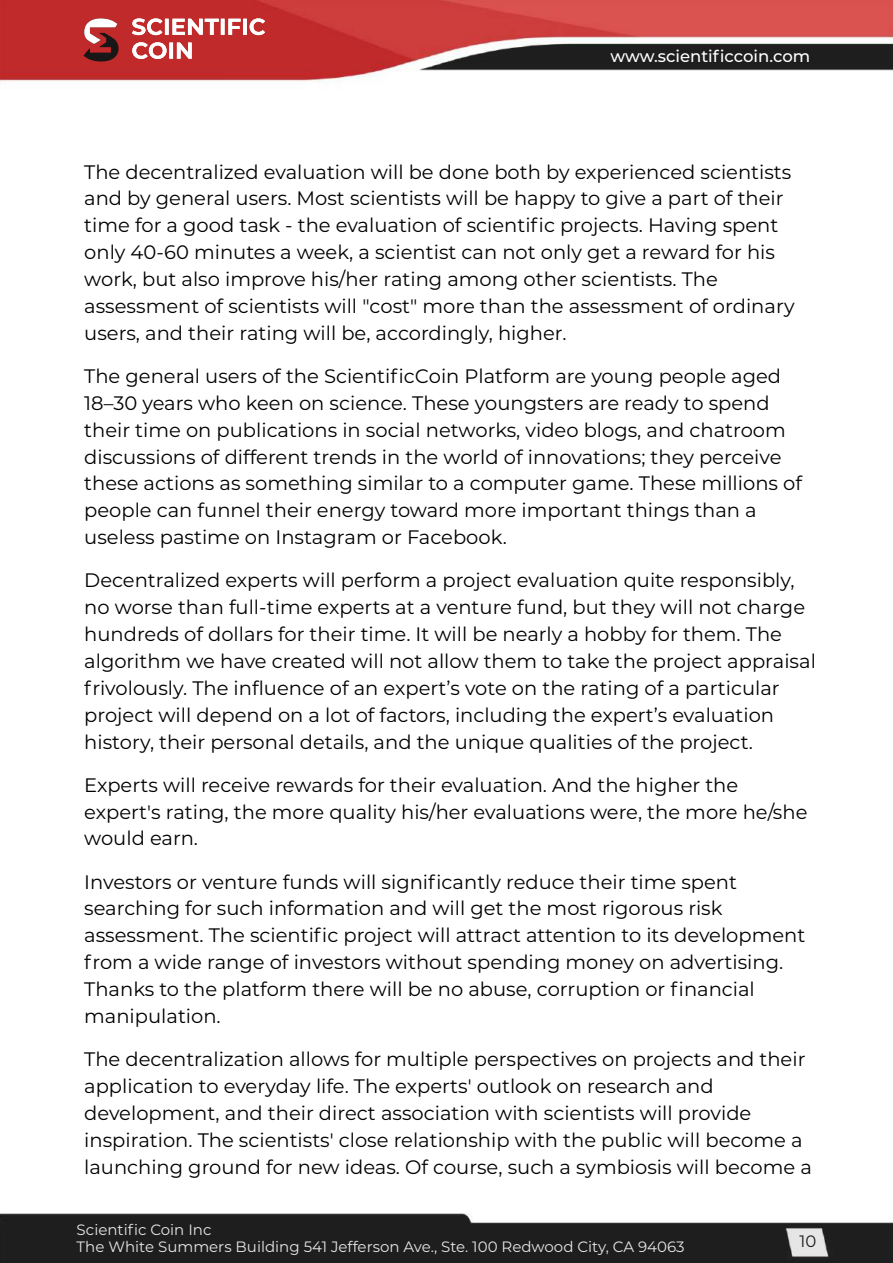
<style>
.page{position:relative;width:893px;height:1263px;background:#fff}
.page>*{position:absolute;margin:0;border:0;box-sizing:border-box;transform-origin:0 0}
.t1{font:19.5px/26.8px "Montserrat";color:#000}
.t2{font:500 16.5px "Montserrat";color:#fff}
.t3{font:16.5px "Montserrat";color:#1a1a1a}
.t4{font:15px/16.5px "Montserrat";color:#e6e6e6}
</style>
<div class="page">
<img style="left:0;top:0;width:893px;height:1263px">
<svg style="left:132px;top:18px;width:133px;height:41px"></svg>
<svg style="left:83px;top:17px;width:39px;height:45px"></svg>
<p class="t2" style="left:610px;top:46px;width:201px">www.scientificcoin.com</p>
<p class="t1" style="left:84px;top:158px;width:712px">The decentralized evaluation will be done both by experienced scientists and by general users. Most scientists will be happy to give a part of their time for a good task - the evaluation of scientific projects. Having spent only 40-60 minutes a week, a scientist can not only get a reward for his work, but also improve his/her rating among other scientists. The assessment of scientists will "cost" more than the assessment of ordinary users, and their rating will be, accordingly, higher.</p>
<p class="t1" style="left:84px;top:362px;width:719px">The general users of the ScientificСoin Platform are young people aged 18–30 years who keen on science. These youngsters are ready to spend their time on publications in social networks, video blogs, and chatroom discussions of different trends in the world of innovations; they perceive these actions as something similar to a computer game. These millions of people can funnel their energy toward more important things than a useless pastime on Instagram or Facebook.</p>
<p class="t1" style="left:84px;top:567px;width:733px">Decentralized experts will perform a project evaluation quite responsibly, no worse than full-time experts at a venture fund, but they will not charge hundreds of dollars for their time. It will be nearly a hobby for them. The algorithm we have created will not allow them to take the project appraisal frivolously. The influence of an expert’s vote on the rating of a particular project will depend on a lot of factors, including the expert’s evaluation history, their personal details, and the unique qualities of the project.</p>
<p class="t1" style="left:84px;top:771px;width:725px">Experts will receive rewards for their evaluation. And the higher the expert's rating, the more quality his/her evaluations were, the more he/she would earn.</p>
<p class="t1" style="left:84px;top:868px;width:723px">Investors or venture funds will significantly reduce their time spent searching for such information and will get the most rigorous risk assessment. The scientific project will attract attention to its development from a wide range of investors without spending money on advertising.<br>Thanks to the platform there will be no abuse, corruption or financial manipulation.</p>
<p class="t1" style="left:84px;top:1045px;width:729px">The decentralization allows for multiple perspectives on projects and their application to everyday life. The experts' outlook on research and development, and their direct association with scientists will provide inspiration. The scientists' close relationship with the public will become a launching ground for new ideas. Of course, such a symbiosis will become a</p>
<p class="t4" style="left:77px;top:1221px;width:610px">Scientific Coin Inc<br>The White Summers Building 541 Jefferson Ave., Ste. 100 Redwood City, CA 94063</p>
<p class="t3" style="left:799px;top:1231px;width:18px">10</p>
</div>
